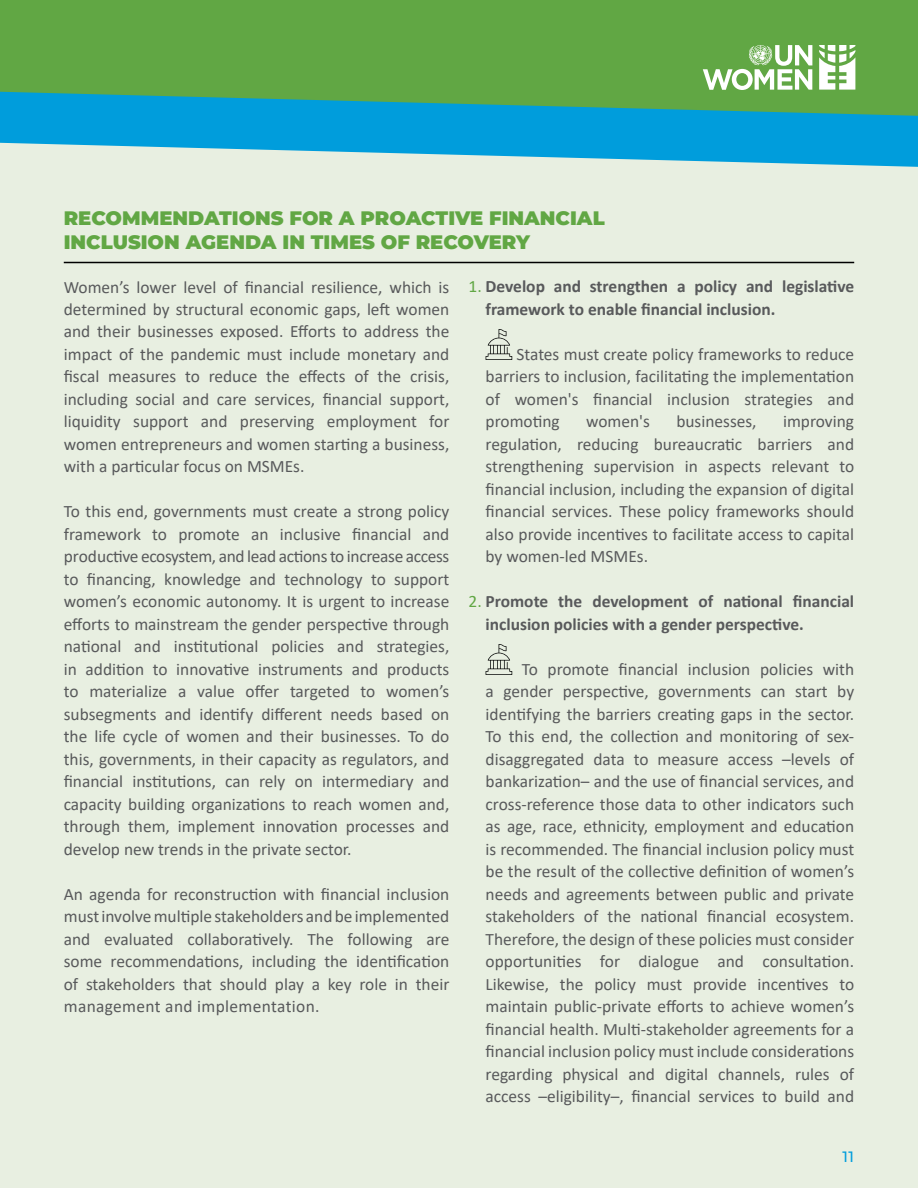
<style>
.page{position:relative;width:918px;height:1188px;background:#fff}
.page>*{position:absolute;margin:0;border:0;box-sizing:border-box;transform-origin:0 0}
.t1{font:900 19.5px/24px "Montserrat";color:#61a744}
.t2{font:17.4px/22.5px "Calibri";color:#58595b;text-align:justify}
.t3{font:700 17.4px/22.5px "Calibri";color:#58595b}
.t4{font:500 15px "Montserrat";color:#009ddc}
.s1{font-weight:400;color:#61a744}
</style>
<div class="page">
<div style="left:0;top:136px;width:918px;height:1052px;background:#e8efe1"></div>
<div style="left:0;top:0;width:918px;height:135px;background:#61a744"></div>
<svg style="left:0;top:91px;width:918px;height:76px;fill:#009ddc"></svg>
<svg style="left:703px;top:45px;width:109px;height:45px"></svg>
<svg style="left:819px;top:45px;width:36px;height:45px"></svg>
<hr style="left:64px;top:262px;width:790px;height:1px;background:#000">
<svg style="left:486px;top:329px;width:26px;height:31px"></svg>
<svg style="left:486px;top:644px;width:26px;height:31px"></svg>
<p class="t1" style="left:64px;top:205px;width:542px">RECOMMENDATIONS FOR A PROACTIVE FINANCIAL<br>INCLUSION AGENDA IN TIMES OF RECOVERY</p>
<p class="t2" style="left:64px;top:275px;width:387px">Women’s lower level of financial resilience, which is determined by structural economic gaps, left women and their businesses exposed. Efforts to address the impact of the pandemic must include monetary and fiscal measures to reduce the effects of the crisis, including social and care services, financial support, liquidity support and preserving employment for women entrepreneurs and women starting a business, with a particular focus on MSMEs.</p>
<p class="t2" style="left:64px;top:500px;width:387px">To this end, governments must create a strong policy framework to promote an inclusive financial and productive ecosystem, and lead actions to increase access to financing, knowledge and technology to support women’s economic autonomy. It is urgent to increase efforts to mainstream the gender perspective through national and institutional policies and strategies, in addition to innovative instruments and products to materialize a value offer targeted to women’s subsegments and identify different needs based on the life cycle of women and their businesses. To do this, governments, in their capacity as regulators, and financial institutions, can rely on intermediary and capacity building organizations to reach women and, through them, implement innovation processes and develop new trends in the private sector.</p>
<p class="t2" style="left:64px;top:882px;width:387px">An agenda for reconstruction with financial inclusion must involve multiple stakeholders and be implemented and evaluated collaboratively. The following are some recommendations, including the identification of stakeholders that should play a key role in their management and implementation.</p>
<p class="t3" style="left:486px;top:275px;width:370px;text-indent:-17px"><span class="s1">1.</span> Develop and strengthen a policy and legislative framework to enable financial inclusion.</p>
<p class="t2" style="left:486px;top:343px;width:370px;text-indent:31px">States must create policy frameworks to reduce barriers to inclusion, facilitating the implementation of women's financial inclusion strategies and promoting</p>
<p class="t2" style="left:586px;top:410px;width:65px">women's</p>
<p class="t2" style="left:676px;top:410px;width:82px">businesses,</p>
<p class="t2" style="left:486px;top:410px;width:370px;text-indent:298px">improving regulation, reducing bureaucratic barriers and strengthening supervision in aspects relevant to financial inclusion, including the expansion of digital financial services. These policy frameworks should also provide incentives to facilitate access to capital by women-led MSMEs.</p>
<p class="t3" style="left:486px;top:590px;width:370px;text-indent:-17px"><span class="s1">2.</span> Promote the development of national financial inclusion policies with a gender perspective.</p>
<p class="t2" style="left:486px;top:658px;width:370px;text-indent:36px">To promote financial inclusion policies with a gender perspective, governments can start by identifying the barriers creating gaps in the sector.<br>To this end, the collection and monitoring of sex&shy;disaggregated data to measure access –levels of bankarization– and the use of financial services, and cross-reference those data to other indicators such as age, race, ethnicity, employment and education is recommended. The financial inclusion policy must be the result of the collective definition of women’s needs and agreements between public and private stakeholders of the national financial ecosystem.<br>Therefore, the design of these policies must consider opportunities for dialogue and consultation.<br>Likewise, the policy must provide incentives to maintain public-private efforts to achieve women’s financial health. Multi-stakeholder agreements for a financial inclusion policy must include considerations regarding physical and digital channels, rules of access –eligibility–, financial services to build and</p>
<p class="t4" style="left:842px;top:1146px;width:13px">11</p>
</div>
